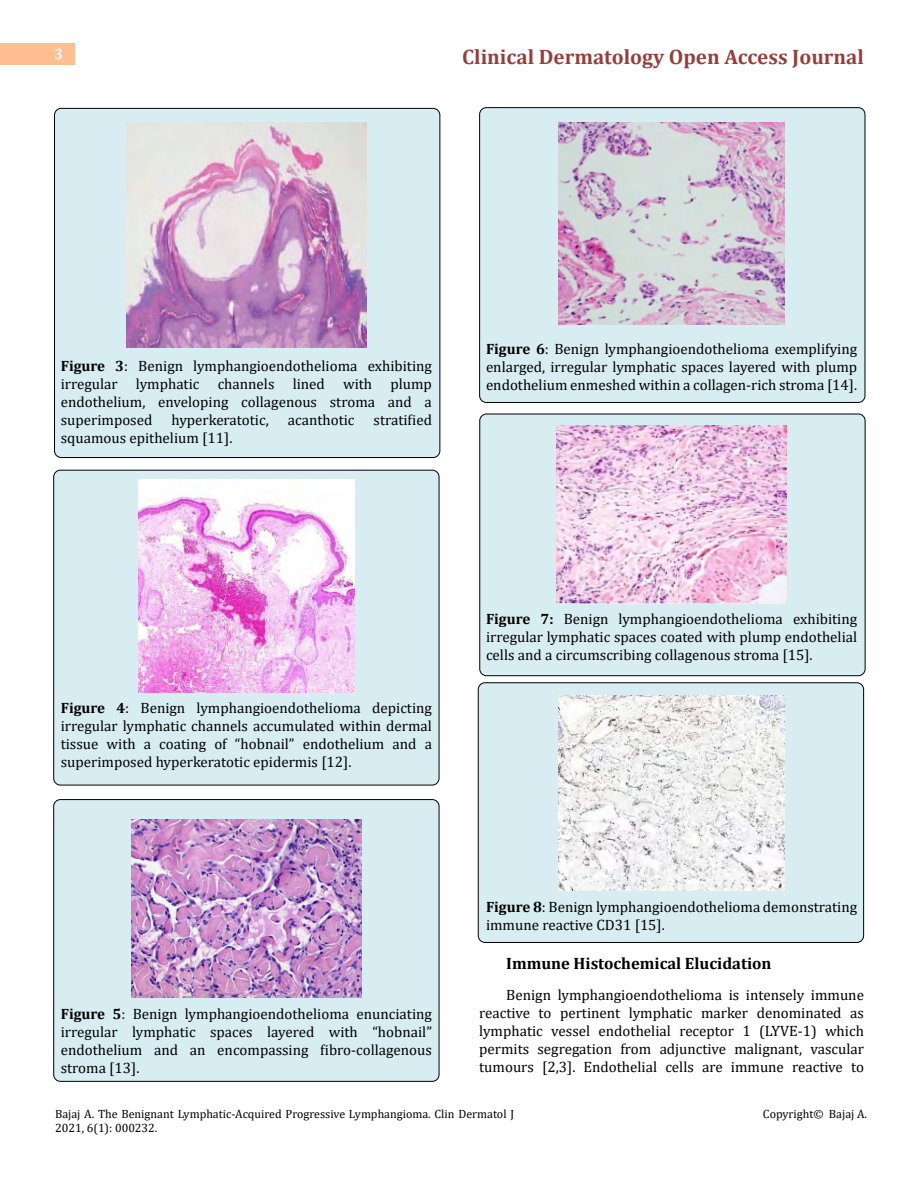
<style>
.page{position:relative;width:918px;height:1188px;background:#fff}
.page>*{position:absolute;margin:0;border:0;box-sizing:border-box;transform-origin:0 0}
.t1{font:700 21px "Cambria";color:#953f3c}
.t2{font:700 16.5px "Cambria";color:#000}
.t3{font:15px/18px "Cambria";color:#000;text-align:justify}
.t4{font:700 15px "Cambria";color:#fff}
.t5{font:12px/14.4px "Cambria";color:#000}
.s1{font-weight:700}
</style>
<div class="page">
<div style="left:0;top:43px;width:75px;height:21px;background:#ffbf91"></div>
<div style="left:478px;top:683px;width:386px;height:259px;background:#d8edf2;border-radius:7px"></div>
<div style="left:478px;top:682px;width:386px;height:261px;border:1px solid #000;border-radius:7px"></div>
<div style="left:480px;top:414px;width:385px;height:262px;background:#d8edf2;border-radius:7px"></div>
<div style="left:479px;top:414px;width:387px;height:262px;border:1px solid #000;border-radius:7px"></div>
<div style="left:480px;top:108px;width:385px;height:294px;background:#d8edf2;border-radius:7px"></div>
<div style="left:479px;top:107px;width:386px;height:296px;border:1px solid #000;border-radius:7px"></div>
<div style="left:54px;top:800px;width:385px;height:281px;background:#d8edf2;border-radius:7px"></div>
<div style="left:53px;top:799px;width:386px;height:283px;border:1px solid #000;border-radius:7px"></div>
<div style="left:54px;top:470px;width:385px;height:315px;background:#d8edf2;border-radius:7px"></div>
<div style="left:53px;top:470px;width:386px;height:315px;border:1px solid #000;border-radius:7px"></div>
<div style="left:55px;top:108px;width:385px;height:350px;background:#d8edf2;border-radius:7px"></div>
<div style="left:54px;top:108px;width:386px;height:350px;border:1px solid #000;border-radius:7px"></div>
<img style="left:126px;top:122px;width:241px;height:226px">
<img style="left:139px;top:479px;width:215px;height:213px">
<img style="left:132px;top:820px;width:229px;height:178px">
<img style="left:558px;top:123px;width:227px;height:202px">
<img style="left:557px;top:426px;width:229px;height:178px">
<img style="left:559px;top:696px;width:226px;height:195px">
<p class="t4" style="left:54px;top:44px;width:10px">3</p>
<h1 class="t1" style="left:462px;top:42px;width:403px">Clinical Dermatology Open Access Journal</h1>
<p class="t3" style="left:61px;top:357px;width:373px"><span class="s1">Figure 3</span>: Benign lymphangioendothelioma exhibiting irregular lymphatic channels lined with plump endothelium, enveloping collagenous stroma and a superimposed</p>
<p class="t3" style="left:171px;top:411px;width:99px">hyperkeratotic,</p>
<p class="t3" style="left:288px;top:411px;width:68px">acanthotic</p>
<p class="t3" style="left:374px;top:411px;width:60px">stratified</p>
<p class="t3" style="left:61px;top:429px;width:173px">squamous epithelium [11].</p>
<p class="t3" style="left:486px;top:339px;width:373px"><span class="s1">Figure 6</span>: Benign lymphangioendothelioma exemplifying enlarged, irregular lymphatic spaces layered with plump endothelium enmeshed within a collagen-rich stroma [14].</p>
<p class="t3" style="left:61px;top:699px;width:373px"><span class="s1">Figure 4</span>: Benign lymphangioendothelioma depicting irregular lymphatic channels accumulated within dermal tissue with a coating of “hobnail” endothelium and a superimposed hyperkeratotic epidermis [12].</p>
<p class="t3" style="left:486px;top:609px;width:373px"><span class="s1">Figure 7:</span> Benign lymphangioendothelioma exhibiting irregular lymphatic spaces coated with plump endothelial cells and a circumscribing collagenous stroma [15].</p>
<p class="t3" style="left:61px;top:1005px;width:373px"><span class="s1">Figure 5</span>: Benign lymphangioendothelioma enunciating irregular lymphatic spaces layered with “hobnail” endothelium and an encompassing fibro-collagenous stroma [13].</p>
<p class="t3" style="left:486px;top:897px;width:373px"><span class="s1">Figure 8</span>: Benign lymphangioendothelioma demonstrating immune reactive CD31 [15].</p>
<p class="t2" style="left:506px;top:951px;width:267px">Immune Histochemical Elucidation</p>
<p class="t3" style="left:479px;top:986px;width:386px;text-indent:27px">Benign lymphangioendothelioma is intensely immune reactive to pertinent lymphatic marker denominated as lymphatic vessel endothelial receptor 1 (LYVE-1) which permits segregation from adjunctive malignant, vascular tumours [2,3]. Endothelial cells are immune reactive to</p>
<p class="t5" style="left:55px;top:1106px;width:460px">Bajaj A. The Benignant Lymphatic-Acquired Progressive Lymphangioma. Clin Dermatol J<br>2021, 6(1): 000232.</p>
<p class="t5" style="left:763px;top:1106px;width:105px">Copyright© Bajaj A.</p>
</div>
